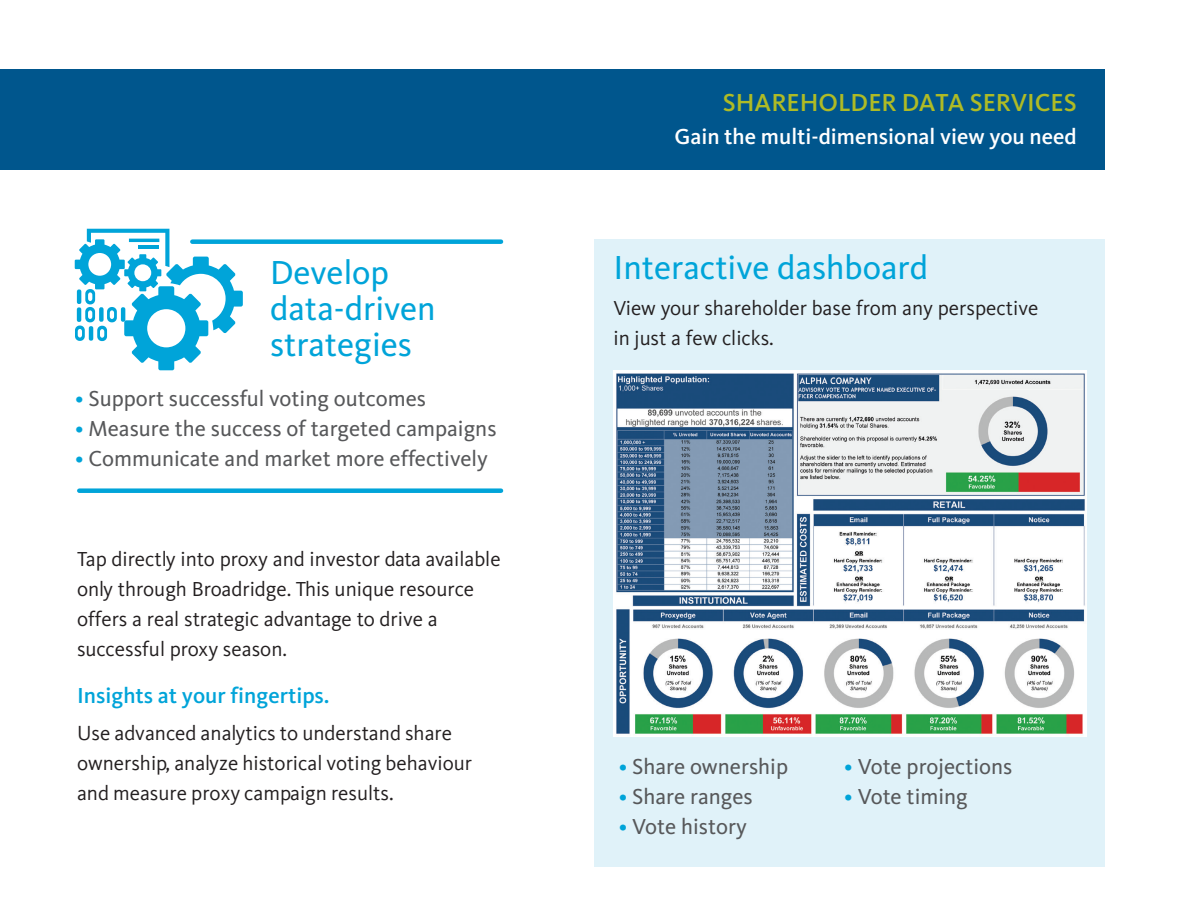
<style>
.page{position:relative;width:1188px;height:918px;background:#fff}
.page>*{position:absolute;margin:0;border:0;box-sizing:border-box;transform-origin:0 0}
.t1{font:34.5px/36px "Kievit";color:#00a4d9}
.t2{font:500 25.5px "Kievit";color:#afbb25}
.t3{font:22.5px "Kievit";color:#57585a}
.t4{font:500 22.5px "Kievit";color:#fff}
.t5{font:500 22.5px "Kievit";color:#00a4d9}
.t6{font:21px/30px "Kievit";color:#231f20}
.t7{font:21px/30px "Kievit Offc";color:#231f20}
.s1{color:#00a4d9}
</style>
<div class="page">
<div style="left:594px;top:239px;width:511px;height:628px;background:#e0f2f9"></div>
<div style="left:192px;top:239px;width:309px;height:5px;background:#00a4d9"></div>
<div style="left:79px;top:488px;width:422px;height:5px;background:#00a4d9"></div>
<div style="left:0;top:69px;width:1105px;height:101px;background:#00568d"></div>
<svg style="left:75px;top:229px;width:168px;height:141px"></svg>
<div style="left:99px;top:307px;width:5px;height:15px;background:#00a4d9;border-radius:2px"></div>
<hr style="left:89px;top:326px;width:4px;height:15px;background:#00a4d9;border-radius:2px">
<hr style="left:77px;top:290px;width:4px;height:14px;background:#00a4d9;border-radius:2px">
<hr style="left:77px;top:307px;width:4px;height:15px;background:#00a4d9;border-radius:2px">
<img style="left:614px;top:370px;width:472px;height:367px">
<p class="t2" style="left:723px;top:88px;width:355px">SHAREHOLDER DATA SERVICES</p>
<p class="t4" style="left:674px;top:124px;width:404px">Gain the multi-dimensional view you need</p>
<h1 class="t1" style="left:270px;top:255px;width:167px">Develop data-driven strategies</h1>
<h1 class="t1" style="left:614px;top:250px;width:316px">Interactive dashboard</h1>
<p class="t6" style="left:614px;top:294px;width:426px">View your shareholder base from any perspective in just a few clicks.</p>
<p class="t3" style="left:75px;top:386px;width:352px"><span class="s1">•</span> Support successful voting outcomes</p>
<p class="t3" style="left:75px;top:416px;width:423px"><span class="s1">•</span> Measure the success of targeted campaigns</p>
<p class="t3" style="left:75px;top:446px;width:414px"><span class="s1">•</span> Communicate and market more effectively</p>
<p class="t6" style="left:77px;top:544px;width:425px">Tap directly into proxy and investor data available only through Broadridge. This unique resource offers a real strategic advantage to drive a successful proxy season.</p>
<p class="t5" style="left:77px;top:683px;width:254px">Insights at your fingertips.</p>
<p class="t7" style="left:77px;top:718px;width:397px">Use advanced analytics to understand share ownership, analyze historical voting behaviour and measure proxy campaign results.</p>
<p class="t3" style="left:619px;top:754px;width:171px"><span class="s1">•</span> Share ownership</p>
<p class="t3" style="left:844px;top:754px;width:170px"><span class="s1">•</span> Vote projections</p>
<p class="t3" style="left:619px;top:784px;width:136px"><span class="s1">•</span> Share ranges</p>
<p class="t3" style="left:844px;top:784px;width:125px"><span class="s1">•</span> Vote timing</p>
<p class="t3" style="left:619px;top:814px;width:130px"><span class="s1">•</span> Vote history</p>
</div>
